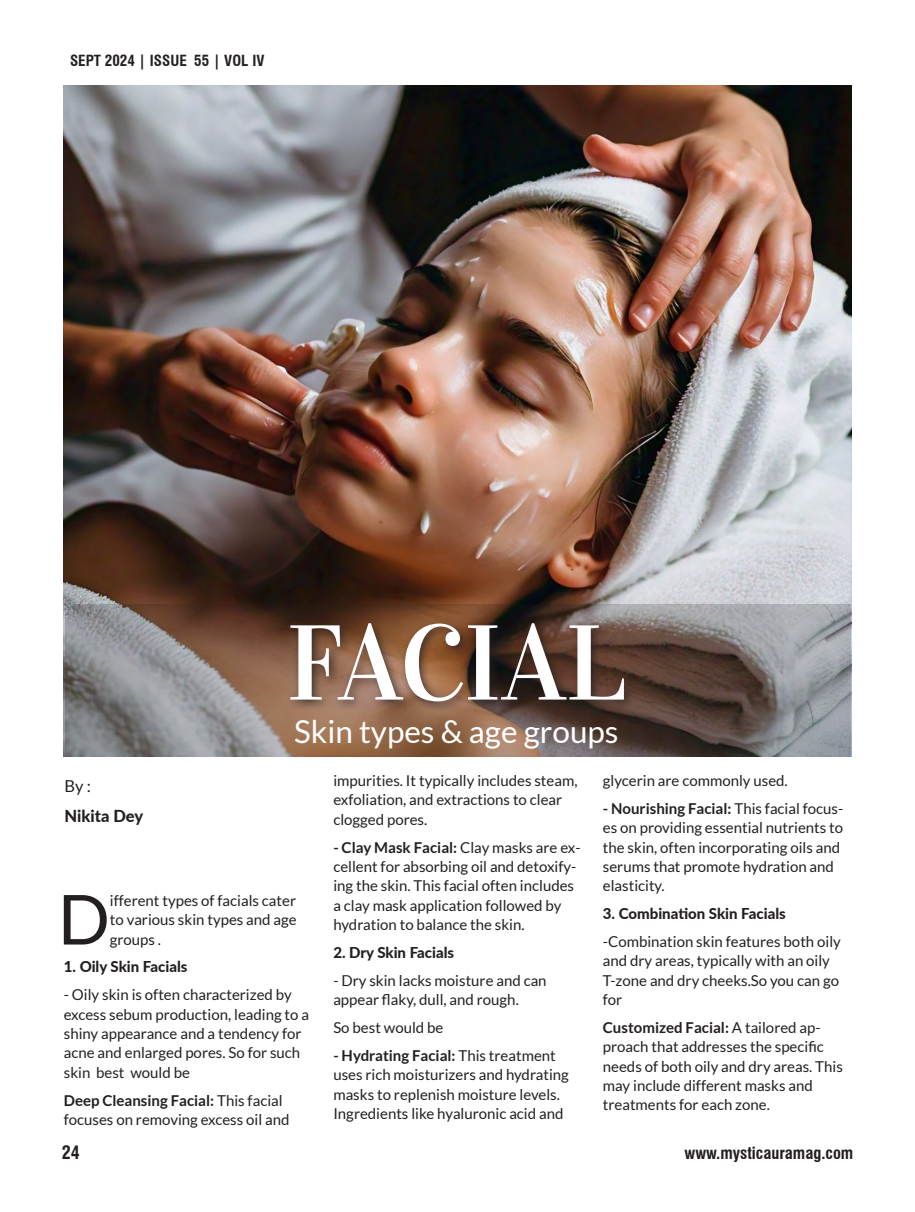
<style>
.page{position:relative;width:915px;height:1212px;background:#fff}
.page>*{position:absolute;margin:0;border:0;box-sizing:border-box;transform-origin:0 0}
.t1{font:106.5px "Vidaloka";color:#fff}
.t2{font:69px "Lato";color:#231f20}
.t3{font:31.5px "Lato";color:#fff}
.t4{font:700 condensed 18px "Swiss 721 BT";color:#231f20}
.t5{font:700 condensed 16.5px "Swiss 721 BT";color:#231f20}
.t6{font:800 16.5px "Lato";color:#231f20}
.t7{font:16.5px "Lato";color:#231f20}
.t8{font:15px/19.4px "Lato";color:#231f20}
.t9{font:800 15px "Lato";color:#231f20}
.t10{font:700 condensed 15px "Swiss 721 BT";color:#231f20}
.s1{font-weight:700}
</style>
<div class="page">
<img style="left:64px;top:85px;width:786px;height:672px">
<svg style="left:65px;top:604px;width:785px;height:153px;background:#7e706a"></svg>
<div style="left:285px;top:618px;width:350px;height:95px;background:#231f20;opacity:.75"></div>
<p class="t10" style="left:70px;top:51px;width:196px">Sept 2024 | Issue 55 | Vol IV</p>
<h1 class="t1" style="left:286px;top:599px;width:57px">FACIAL</h1>
<h3 class="t3" style="left:294px;top:714px;width:326px">Skin types &amp; age groups</h3>
<p class="t7" style="left:65px;top:776px;width:28px">By :</p>
<p class="t6" style="left:65px;top:803px;width:80px">Nikita Dey</p>
<h2 class="t2" style="left:58px;top:881px;width:53px">D</h2>
<p class="t8" style="left:110px;top:890px;width:188px;text-align:justify">ifferent types of facials cater to various skin types and age groups .</p>
<p class="t9" style="left:64px;top:956px;width:125px">1. Oily Skin Facials</p>
<p class="t8" style="left:64px;top:985px;width:247px">- Oily skin is often characterized by excess sebum production, leading to a shiny appearance and a tendency for acne and enlarged pores. So for such skin best would be</p>
<p class="t8" style="left:64px;top:1090px;width:227px"><span class="s1">Deep Cleansing Facial:</span> This facial focuses on removing excess oil and</p>
<p class="t8" style="left:333px;top:771px;width:245px">impurities. It typically includes steam, exfoliation, and extractions to clear clogged pores.</p>
<p class="t8" style="left:333px;top:837px;width:249px"><span class="s1">- Clay Mask Facial:</span> Clay masks are ex&shy;cellent for absorbing oil and detoxify&shy;ing the skin. This facial often includes a clay mask application followed by hydration to balance the skin.</p>
<p class="t9" style="left:333px;top:941px;width:122px">2. Dry Skin Facials</p>
<p class="t8" style="left:333px;top:970px;width:215px">- Dry skin lacks moisture and can appear flaky, dull, and rough.</p>
<p class="t8" style="left:333px;top:1018px;width:111px">So best would be</p>
<p class="t8" style="left:333px;top:1045px;width:237px"><span class="s1">- Hydrating Facial:</span> This treatment uses rich moisturizers and hydrating masks to replenish moisture levels.<br>Ingredients like hyaluronic acid and</p>
<p class="t8" style="left:602px;top:771px;width:186px">glycerin are commonly used.</p>
<p class="t8" style="left:602px;top:799px;width:242px"><span class="s1">- Nourishing Facial:</span> This facial focus&shy;es on providing essential nutrients to the skin, often incorporating oils and serums that promote hydration and elasticity.</p>
<p class="t9" style="left:602px;top:902px;width:184px">3. Combination Skin Facials</p>
<p class="t8" style="left:602px;top:932px;width:239px">-Combination skin features both oily and dry areas, typically with an oily<br>T-zone and dry cheeks.So you can go for</p>
<p class="t8" style="left:602px;top:1018px;width:241px"><span class="s1">Customized Facial:</span> A tailored ap&shy;proach that addresses the specific needs of both oily and dry areas. This may include different masks and treatments for each zone.</p>
<p class="t4" style="left:62px;top:1141px;width:19px">24</p>
<p class="t5" style="left:684px;top:1143px;width:170px">www.mysticauramag.com</p>
</div>
